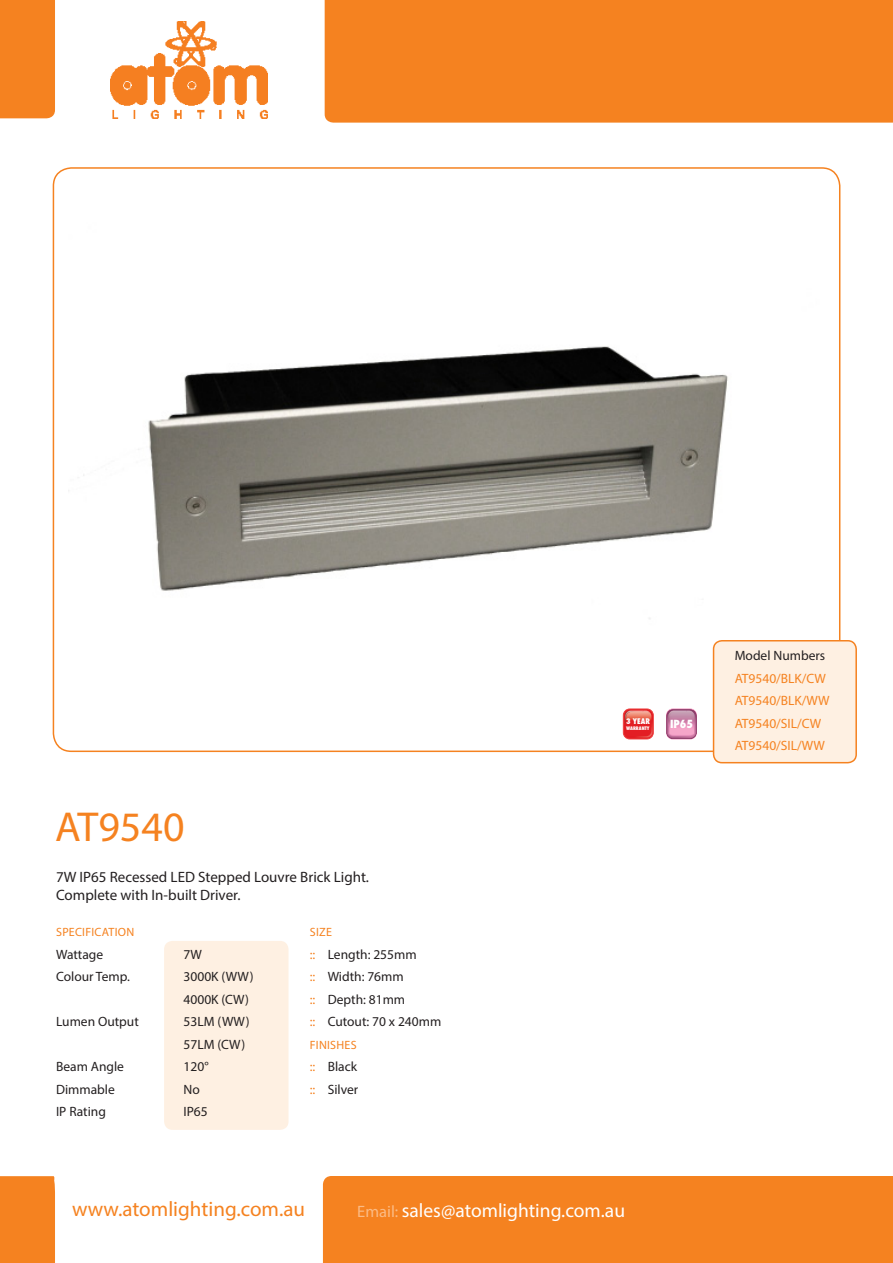
<style>
.page{position:relative;width:893px;height:1263px;background:#fff}
.page>*{position:absolute;margin:0;border:0;box-sizing:border-box;transform-origin:0 0}
.t1{font:42px "Myriad Pro";color:#f58220}
.t2{font:21px "Myriad Pro";color:#f58220}
.t3{font:19.5px "Myriad Pro";color:#fff}
.t4{font:15px/18px "Myriad Pro";color:#231f20}
.t5{font:13.5px/22.5px "Myriad Pro";color:#231f20}
.t6{font:13.5px/22.5px "Myriad Pro";color:#f58220}
.t7{font:12px "Myriad Pro";letter-spacing:.02em;color:#f58220}
.t8{font:800 condensed 10.95px "Futura";color:#fff}
.t9{font:800 condensed 7.65px "Futura";color:#fff}
.t10{font:800 condensed 4.8px "Futura";color:#fff}
.s1{color:#f58220}
.s2{color:#f57f21}
.s3{font-size:16.5px;color:#fbbb85}
</style>
<div class="page">
<img style="left:83px;top:346px;width:645px;height:363px">
<div style="left:323px;top:1176px;width:570px;height:87px;background:#f58220"></div>
<div style="left:325px;top:0;width:568px;height:123px;background:#f58220"></div>
<div style="left:0;top:0;width:55px;height:118px;background:#f58220"></div>
<img style="left:111px;top:22px;width:156px;height:97px">
<div style="left:0;top:1176px;width:55px;height:87px;background:#f58220"></div>
<svg style="left:666px;top:708px;width:31px;height:31px"></svg>
<svg style="left:623px;top:708px;width:31px;height:31px"></svg>
<img style="left:625px;top:711px;width:19px;height:15px">
<div style="left:164px;top:941px;width:125px;height:189px;background:#fef0e2;border-radius:9px"></div>
<div style="left:714px;top:641px;width:142px;height:122px;background:#fef0e2;border-radius:9px"></div>
<div style="left:713px;top:640px;width:144px;height:123px;border:2px solid #f58220;border-radius:9px"></div>
<p class="t9" style="left:626px;top:716px;width:25px">3 YEAR</p>
<p class="t10" style="left:626px;top:725px;width:25px">WARRANTY</p>
<p class="t8" style="left:670px;top:717px;width:25px">IP65</p>
<h1 class="t1" style="left:55px;top:801px;width:131px">AT9540</h1>
<p class="t4" style="left:56px;top:868px;width:314px">7W IP65 Recessed LED Stepped Louvre Brick Light.<br>Complete with In-built Driver.</p>
<p class="t7" style="left:310px;top:925px;width:24px">SIZE</p>
<p class="t5" style="left:310px;top:942px;width:133px"><span class="s1">::</span> Length: 255mm<br><span class="s1">::</span> Width: 76mm<br><span class="s1">::</span> Depth: 81mm<br><span class="s2">::</span> Cutout: 70 x 240mm</p>
<p class="t7" style="left:310px;top:1037px;width:48px">FINISHES</p>
<p class="t5" style="left:310px;top:1055px;width:50px"><span class="s1">::</span> Black <span class="s1">::</span> Silver</p>
<p class="t7" style="left:56px;top:925px;width:80px">SPECIFICATION</p>
<p class="t5" style="left:56px;top:942px;width:49px">Wattage</p>
<p class="t5" style="left:184px;top:942px;width:20px">7W</p>
<p class="t5" style="left:56px;top:965px;width:75px">Colour Temp.</p>
<p class="t5" style="left:184px;top:965px;width:72px">3000K (WW)<br>4000K (CW)</p>
<p class="t5" style="left:56px;top:1010px;width:84px">Lumen Output</p>
<p class="t5" style="left:184px;top:1010px;width:68px">53LM (WW)<br>57LM (CW)</p>
<p class="t5" style="left:56px;top:1055px;width:69px">Beam Angle</p>
<p class="t5" style="left:184px;top:1055px;width:27px">120°</p>
<p class="t5" style="left:56px;top:1078px;width:60px">Dimmable</p>
<p class="t5" style="left:184px;top:1078px;width:18px">No</p>
<p class="t5" style="left:56px;top:1100px;width:51px">IP Rating</p>
<p class="t5" style="left:184px;top:1100px;width:26px">IP65</p>
<h2 class="t2" style="left:72px;top:1196px;width:235px">www.atomlighting.com.au</h2>
<h3 class="t3" style="left:357px;top:1199px;width:269px"><span class="s3">Email:</span> sales@atomlighting.com.au</h3>
<p class="t5" style="left:735px;top:644px;width:92px">Model Numbers</p>
<p class="t6" style="left:735px;top:667px;width:96px">AT9540/BLK/CW<br>AT9540/BLK/WW<br>AT9540/SIL/CW<br>AT9540/SIL/WW</p>
</div>
